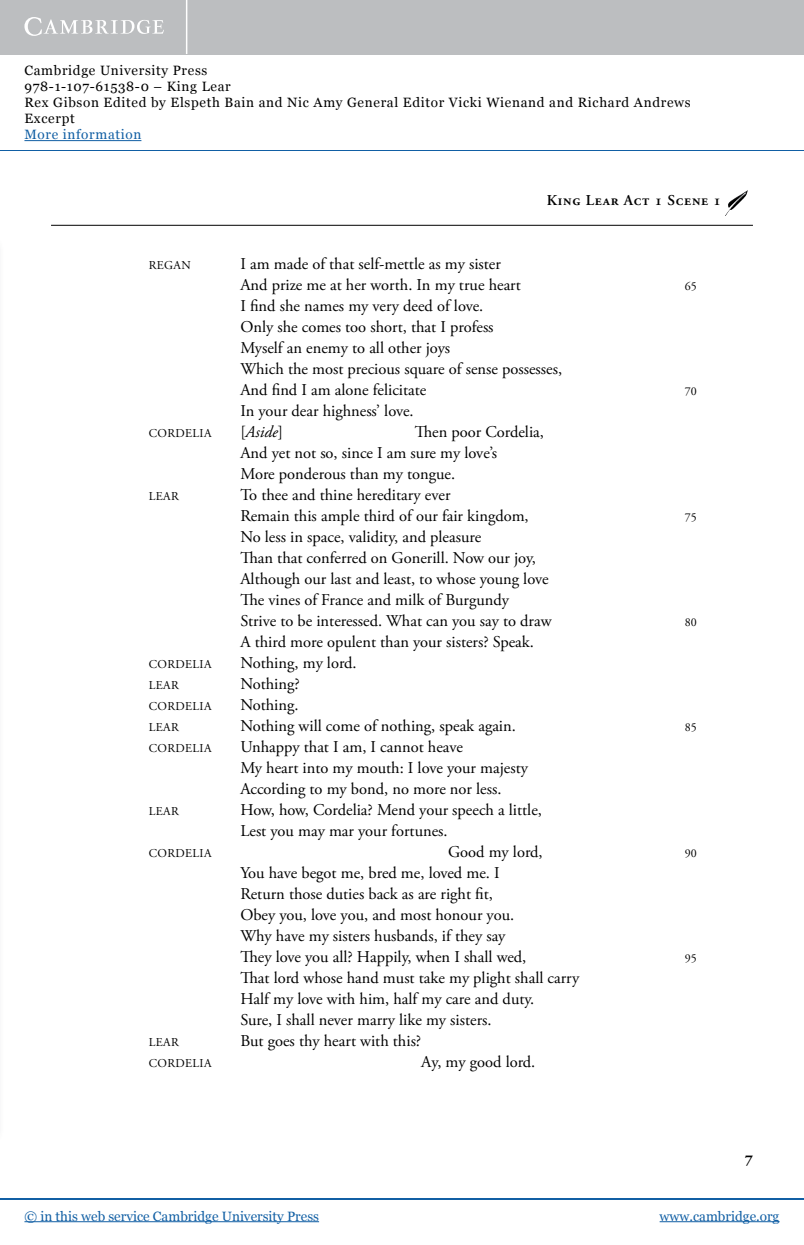
<style>
.page{position:relative;width:804px;height:1245px;background:#fff}
.page>*{position:absolute;margin:0;border:0;box-sizing:border-box;transform-origin:0 0}
.t1{font:16.5px/21px "Adobe Garamond Pro";color:#000}
.t2{font:italic 16.5px "Adobe Garamond Pro";color:#000}
.t3{font:600 15px "Adobe Garamond Pro";letter-spacing:.05em;color:#000}
.t4{font:700 15px "Adobe Garamond Pro";color:#000}
.t5{font:13.5px/16px "Georgia";letter-spacing:.05em;color:#000}
.t6{font:13.5px "Georgia";color:#115fa4}
.t7{font:13.5px "Georgia";letter-spacing:.05em;color:#115fa4}
.t8{font:12px "Adobe Garamond Pro";letter-spacing:.03em;color:#000}
.s1{font-style:normal}
</style>
<div class="page">
<div style="left:0;top:0;width:804px;height:54px;background:#bcbec0"></div>
<hr style="left:186px;top:0;width:1px;height:54px;background:#fff">
<svg style="left:24px;top:17px;width:140px;height:19px"></svg>
<hr style="left:24px;top:140px;width:117px;height:1px;background:#115fa4">
<hr style="left:0;top:150px;width:804px;height:1px;background:#115fa4">
<hr style="left:0;top:1197px;width:804px;height:2px;background:#115fa4">
<hr style="left:24px;top:1221px;width:295px;height:1px;background:#115fa4">
<hr style="left:659px;top:1221px;width:120px;height:1px;background:#115fa4">
<hr style="left:51px;top:225px;width:702px;height:1px;background:#000">
<img style="left:728px;top:190px;width:19px;height:18px">
<p class="t5" style="left:24px;top:62px;width:667px">Cambridge University Press<br>978-1-107-61538-0 – King Lear<br>Rex Gibson Edited by Elspeth Bain and Nic Amy General Editor Vicki Wienand and Richard Andrews Excerpt</p>
<p class="t7" style="left:24px;top:126px;width:118px">More information</p>
<p class="t3" style="left:546px;top:192px;width:176px">King Lear Act 1 Scene 1</p>
<p class="t8" style="left:149px;top:257px;width:43px">regAN</p>
<p class="t1" style="left:240px;top:253px;width:323px">I am made of that self-mettle as my sister<br>And prize me at her worth. In my true heart<br>I find she names my very deed of love.<br>only she comes too short, that I profess<br>Myself an enemy to all other joys<br>Which the most precious square of sense possesses, And find I am alone felicitate<br>In your dear highness’ love.</p>
<p class="t8" style="left:149px;top:425px;width:64px">CordeLIA</p>
<p class="t2" style="left:240px;top:421px;width:44px"><span class="s1">[</span> Aside <span class="s1">]</span></p>
<p class="t1" style="left:240px;top:421px;width:305px;text-indent:174px">Then poor Cordelia,<br>And yet not so, since I am sure my love’s<br>More ponderous than my tongue.</p>
<p class="t8" style="left:149px;top:488px;width:31px">LeAr</p>
<p class="t1" style="left:240px;top:484px;width:313px">To thee and thine hereditary ever<br>remain this ample third of our fair kingdom, No less in space, validity, and pleasure<br>Than that conferred on gonerill. Now our joy, Although our last and least, to whose young love The vines of france and milk of Burgundy<br>Strive to be interessed. What can you say to draw A third more opulent than your sisters? Speak.</p>
<p class="t8" style="left:149px;top:656px;width:64px">CordeLIA</p>
<p class="t1" style="left:240px;top:652px;width:118px">Nothing, my lord.</p>
<p class="t8" style="left:149px;top:677px;width:31px">LeAr</p>
<p class="t1" style="left:240px;top:673px;width:61px">Nothing?</p>
<p class="t8" style="left:149px;top:698px;width:64px">CordeLIA</p>
<p class="t1" style="left:240px;top:694px;width:60px">Nothing.</p>
<p class="t8" style="left:149px;top:719px;width:31px">LeAr</p>
<p class="t1" style="left:240px;top:715px;width:277px">Nothing will come of nothing, speak again.</p>
<p class="t8" style="left:149px;top:740px;width:64px">CordeLIA</p>
<p class="t1" style="left:240px;top:736px;width:289px">Unhappy that I am, I cannot heave<br>My heart into my mouth: I love your majesty<br>According to my bond, no more nor less.</p>
<p class="t8" style="left:149px;top:803px;width:31px">LeAr</p>
<p class="t1" style="left:240px;top:799px;width:303px">How, how, Cordelia? Mend your speech a little,<br>Lest you may mar your fortunes.</p>
<p class="t8" style="left:149px;top:845px;width:64px">CordeLIA</p>
<p class="t1" style="left:240px;top:841px;width:340px;text-indent:208px">good my lord,<br>You have begot me, bred me, loved me. I<br>return those duties back as are right fit,<br>obey you, love you, and most honour you.<br>Why have my sisters husbands, if they say<br>They love you all? Happily, when I shall wed,<br>That lord whose hand must take my plight shall carry Half my love with him, half my care and duty.<br>Sure, I shall never marry like my sisters.</p>
<p class="t8" style="left:149px;top:1034px;width:31px">LeAr</p>
<p class="t1" style="left:240px;top:1030px;width:182px">But goes thy heart with this?</p>
<p class="t8" style="left:149px;top:1055px;width:64px">CordeLIA</p>
<p class="t1" style="left:421px;top:1051px;width:116px">Ay, my good lord.</p>
<p class="t8" style="left:684px;top:279px;width:13px">65</p>
<p class="t8" style="left:684px;top:384px;width:13px">70</p>
<p class="t8" style="left:684px;top:510px;width:13px">75</p>
<p class="t8" style="left:684px;top:615px;width:13px">80</p>
<p class="t8" style="left:684px;top:720px;width:13px">85</p>
<p class="t8" style="left:684px;top:846px;width:13px">90</p>
<p class="t8" style="left:684px;top:951px;width:13px">95</p>
<p class="t4" style="left:745px;top:1151px;width:9px">7</p>
<p class="t6" style="left:24px;top:1207px;width:296px">© in this web service Cambridge University Press</p>
<p class="t6" style="left:659px;top:1207px;width:121px">www.cambridge.org</p>
</div>
